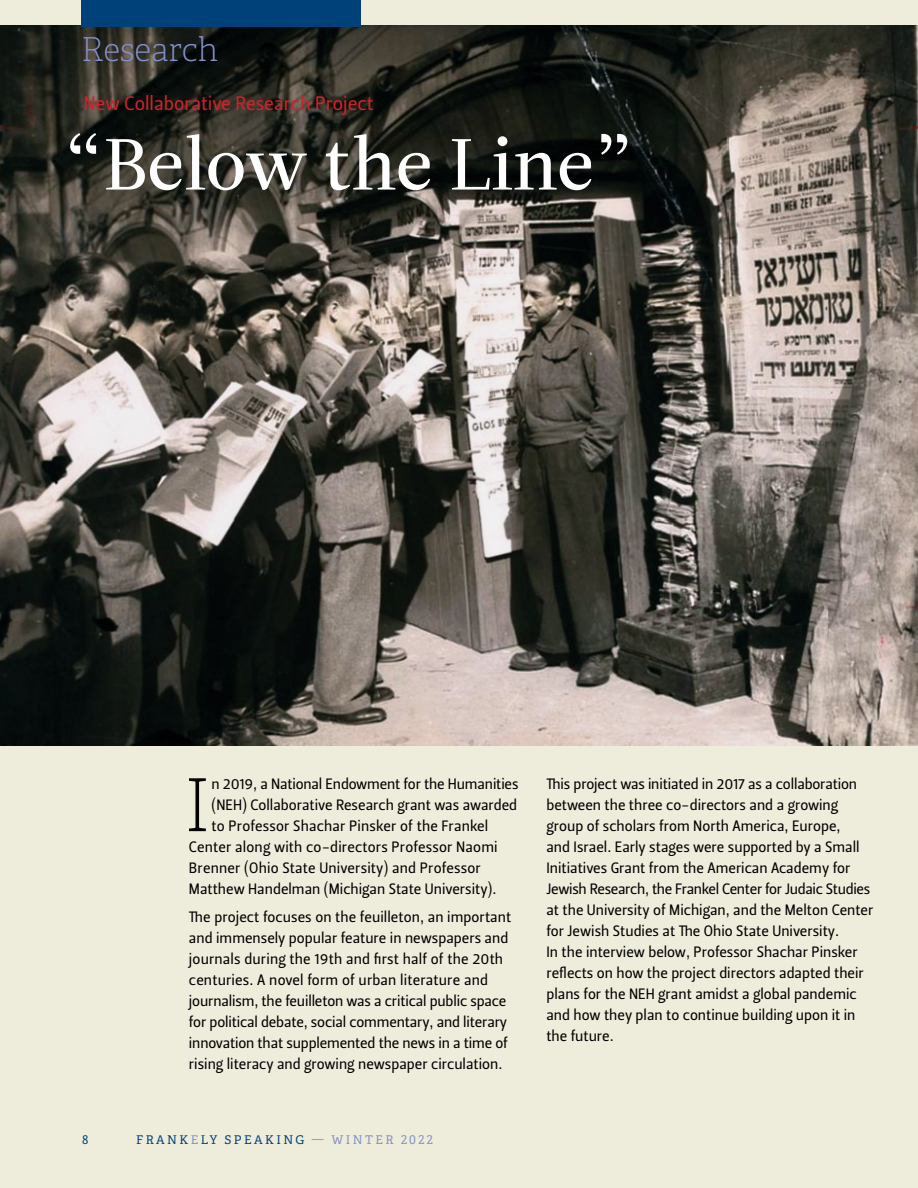
<style>
.page{position:relative;width:918px;height:1188px;background:#fff}
.page>*{position:absolute;margin:0;border:0;box-sizing:border-box;transform-origin:0 0}
.t1{font:100 73.05px "Adelle";color:#000}
.t2{font:72px "Leitura Roman 2";color:#fff}
.t3{font:100 33px "Adelle";color:#8490c8}
.t4{font:19.5px "Leitura Sans Grot 2";color:#d22229}
.t5{font:15px/21px "Leitura Sans Grot 2";color:#000}
.t6{font:12px "Adelle";letter-spacing:.2em;color:#00417a}
.s1{color:#8490c8}
</style>
<div class="page">
<div style="left:0;top:0;width:918px;height:27px;background:#eeecda"></div>
<div style="left:0;top:742px;width:918px;height:446px;background:#eeecda"></div>
<img style="left:0;top:26px;width:918px;height:720px">
<div style="left:81px;top:0;width:280px;height:26px;background:#00417a"></div>
<h3 class="t3" style="left:81px;top:29px;width:139px">Research</h3>
<h3 class="t4" style="left:84px;top:92px;width:291px">New Collaborative Research Project</h3>
<h2 class="t2" style="left:63px;top:122px;width:573px">“Below the Line”</h2>
<h1 class="t1" style="left:183px;top:761px;width:30px">I</h1>
<p class="t5" style="left:212px;top:774px;width:308px">n 2019, a National Endowment for the Humanities</p>
<p class="t5" style="left:212px;top:795px;width:307px">(NEH) Collaborative Research grant was awarded</p>
<p class="t5" style="left:212px;top:816px;width:278px">to Professor Shachar Pinsker of the Frankel</p>
<p class="t5" style="left:189px;top:837px;width:310px">Center along with co-directors Professor Naomi</p>
<p class="t5" style="left:189px;top:858px;width:293px">Brenner (Ohio State University) and Professor</p>
<p class="t5" style="left:189px;top:879px;width:309px">Matthew Handelman (Michigan State University).</p>
<p class="t5" style="left:189px;top:906px;width:324px">The project focuses on the feuilleton, an important and immensely popular feature in newspapers and journals during the 19th and first half of the 20th centuries. A novel form of urban literature and journalism, the feuilleton was a critical public space for political debate, social commentary, and literary innovation that supplemented the news in a time of rising literacy and growing newspaper circulation.</p>
<p class="t6" style="left:82px;top:1132px;width:8px">8</p>
<p class="t6" style="left:136px;top:1132px;width:298px">FRANK<span class="s1">E</span>LY SPEAKING <span class="s1">— WINTER 2022</span></p>
<p class="t5" style="left:546px;top:774px;width:328px">This project was initiated in 2017 as a collaboration between the three co-directors and a growing group of scholars from North America, Europe,<br>and Israel. Early stages were supported by a Small Initiatives Grant from the American Academy for Jewish Research, the Frankel Center for Judaic Studies at the University of Michigan, and the Melton Center for Jewish Studies at The Ohio State University.<br>In the interview below, Professor Shachar Pinsker reflects on how the project directors adapted their plans for the NEH grant amidst a global pandemic and how they plan to continue building upon it in the future.</p>
</div>
